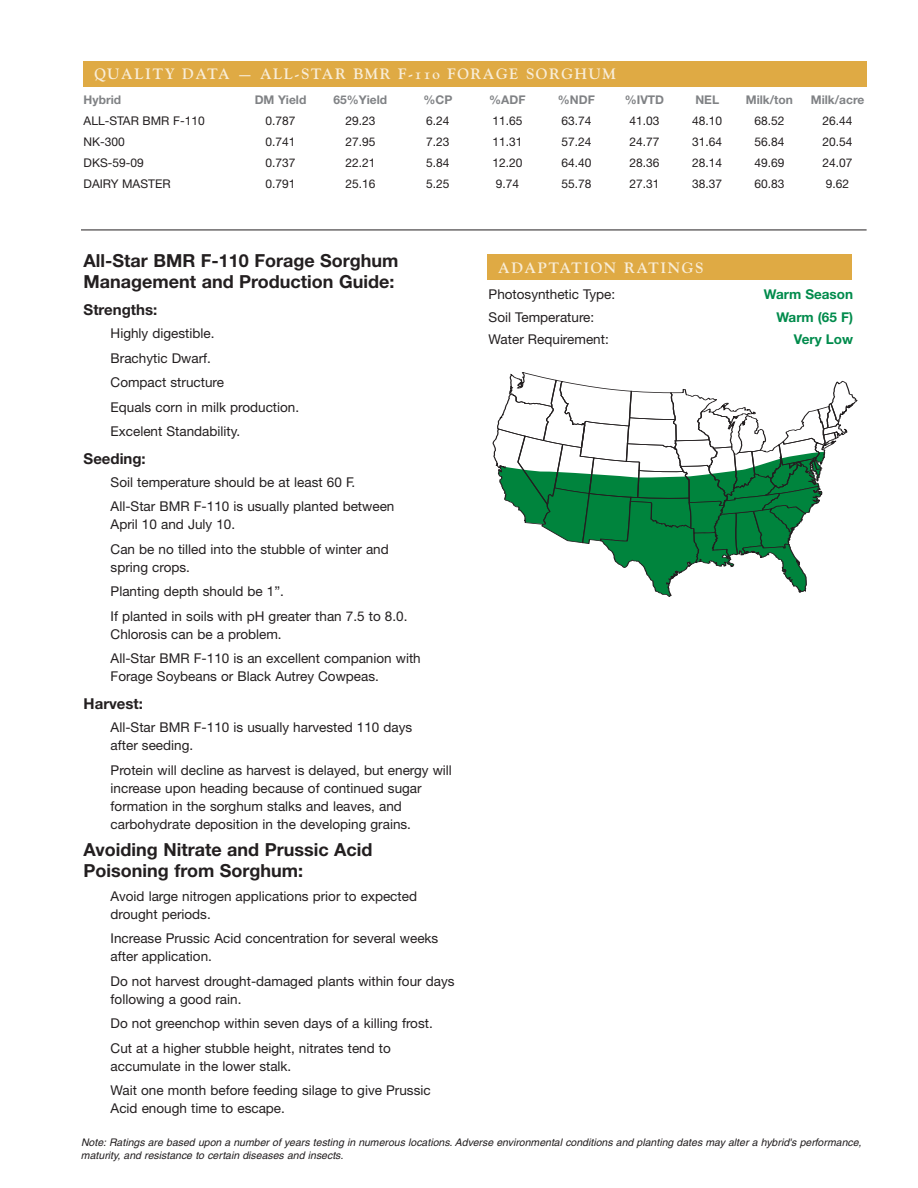
<style>
.page{position:relative;width:918px;height:1188px;background:#fff}
.page>*{position:absolute;margin:0;border:0;box-sizing:border-box;transform-origin:0 0}
.t1{font:700 18px/21px "Helvetica Neue";color:#231f20}
.t2{font:15px "Goudy Bold Os F";letter-spacing:.1em;color:#f8edd8}
.t3{font:700 15px "Helvetica Neue";color:#231f20}
.t4{font:13.5px/24.5px "Helvetica Neue";color:#231f20}
.t5{font:700 13.5px "Helvetica Neue";color:#008b4c}
.t6{font:12px "Helvetica Neue";color:#231f20}
.t7{font:700 12px "Helvetica Neue";color:#808285}
.t8{font:italic 10.5px/12.6px "Helvetica";color:#231f20}
</style>
<div class="page">
<div style="left:84px;top:61px;width:783px;height:25px;background:#dfaa44"></div>
<hr style="left:81px;top:230px;width:786px;height:1px;background:#231f20">
<div style="left:487px;top:254px;width:365px;height:26px;background:#dfaa44"></div>
<svg style="left:493px;top:372px;width:364px;height:225px"></svg>
<p class="t2" style="left:94px;top:68px;width:523px">QUALITY DATA — ALL-STAR BMR F-110 FORAGE SORGHUM</p>
<p class="t7" style="left:84px;top:96px;width:39px">Hybrid</p>
<p class="t7" style="left:255px;top:96px;width:53px">DM Yield</p>
<p class="t7" style="left:334px;top:96px;width:55px">65%Yield</p>
<p class="t7" style="left:423px;top:96px;width:30px">%CP</p>
<p class="t7" style="left:489px;top:96px;width:38px">%ADF</p>
<p class="t7" style="left:558px;top:96px;width:38px">%NDF</p>
<p class="t7" style="left:625px;top:96px;width:41px">%IVTD</p>
<p class="t7" style="left:695px;top:96px;width:25px">NEL</p>
<p class="t7" style="left:746px;top:96px;width:49px">Milk/ton</p>
<p class="t7" style="left:811px;top:96px;width:55px">Milk/acre</p>
<p class="t6" style="left:84px;top:117px;width:123px">ALL-STAR BMR F-110</p>
<p class="t6" style="left:266px;top:117px;width:32px">0.787</p>
<p class="t6" style="left:345px;top:117px;width:32px">29.23</p>
<p class="t6" style="left:426px;top:117px;width:25px">6.24</p>
<p class="t6" style="left:492px;top:117px;width:32px">11.65</p>
<p class="t6" style="left:561px;top:117px;width:32px">63.74</p>
<p class="t6" style="left:629px;top:117px;width:32px">41.03</p>
<p class="t6" style="left:692px;top:117px;width:32px">48.10</p>
<p class="t6" style="left:754px;top:117px;width:32px">68.52</p>
<p class="t6" style="left:823px;top:117px;width:32px">26.44</p>
<p class="t6" style="left:84px;top:138px;width:43px">NK-300</p>
<p class="t6" style="left:266px;top:138px;width:32px">0.741</p>
<p class="t6" style="left:345px;top:138px;width:32px">27.95</p>
<p class="t6" style="left:426px;top:138px;width:25px">7.23</p>
<p class="t6" style="left:492px;top:138px;width:32px">11.31</p>
<p class="t6" style="left:561px;top:138px;width:32px">57.24</p>
<p class="t6" style="left:629px;top:138px;width:32px">24.77</p>
<p class="t6" style="left:692px;top:138px;width:32px">31.64</p>
<p class="t6" style="left:754px;top:138px;width:32px">56.84</p>
<p class="t6" style="left:823px;top:138px;width:32px">20.54</p>
<p class="t6" style="left:84px;top:159px;width:62px">DKS-59-09</p>
<p class="t6" style="left:266px;top:159px;width:32px">0.737</p>
<p class="t6" style="left:345px;top:159px;width:32px">22.21</p>
<p class="t6" style="left:426px;top:159px;width:25px">5.84</p>
<p class="t6" style="left:492px;top:159px;width:32px">12.20</p>
<p class="t6" style="left:561px;top:159px;width:32px">64.40</p>
<p class="t6" style="left:629px;top:159px;width:32px">28.36</p>
<p class="t6" style="left:692px;top:159px;width:32px">28.14</p>
<p class="t6" style="left:754px;top:159px;width:32px">49.69</p>
<p class="t6" style="left:823px;top:159px;width:32px">24.07</p>
<p class="t6" style="left:84px;top:180px;width:88px">DAIRY MASTER</p>
<p class="t6" style="left:266px;top:180px;width:32px">0.791</p>
<p class="t6" style="left:345px;top:180px;width:32px">25.16</p>
<p class="t6" style="left:426px;top:180px;width:25px">5.25</p>
<p class="t6" style="left:496px;top:180px;width:25px">9.74</p>
<p class="t6" style="left:561px;top:180px;width:32px">55.78</p>
<p class="t6" style="left:629px;top:180px;width:32px">27.31</p>
<p class="t6" style="left:692px;top:180px;width:32px">38.37</p>
<p class="t6" style="left:754px;top:180px;width:32px">60.83</p>
<p class="t6" style="left:826px;top:180px;width:25px">9.62</p>
<h1 class="t1" style="left:84px;top:252px;width:317px">All-Star BMR F-110 Forage Sorghum<br>Management and Production Guide:</h1>
<p class="t3" style="left:84px;top:304px;width:75px">Strengths:</p>
<p class="t4" style="left:111px;top:322px;width:190px">Highly digestible.<br>Brachytic Dwarf.<br>Compact structure<br>Equals corn in milk production.<br>Excelent Standability.</p>
<p class="t3" style="left:84px;top:453px;width:64px">Seeding:</p>
<p class="t4" style="left:111px;top:471px;width:285px">Soil temperature should be at least 60 F.<br>All-Star BMR F-110 is usually planted between</p>
<p class="t4" style="left:111px;top:514px;width:280px">April 10 and July 10.<br>Can be no tilled into the stubble of winter and</p>
<p class="t4" style="left:111px;top:556px;width:298px">spring crops.<br>Planting depth should be 1”.<br>If planted in soils with pH greater than 7.5 to 8.0.</p>
<p class="t4" style="left:111px;top:623px;width:312px">Chlorosis can be a problem.<br>All-Star BMR F-110 is an excellent companion with</p>
<p class="t4" style="left:111px;top:666px;width:270px">Forage Soybeans or Black Autrey Cowpeas.</p>
<p class="t3" style="left:84px;top:698px;width:61px">Harvest:</p>
<p class="t4" style="left:111px;top:720px;width:303px;line-height:18px">All-Star BMR F-110 is usually harvested 110 days after seeding.</p>
<p class="t4" style="left:111px;top:762px;width:343px;line-height:18px">Protein will decline as harvest is delayed, but energy will increase upon heading because of continued sugar formation in the sorghum stalks and leaves, and carbohydrate deposition in the developing grains.</p>
<h1 class="t1" style="left:84px;top:841px;width:290px">Avoiding Nitrate and Prussic Acid<br>Poisoning from Sorghum:</h1>
<p class="t4" style="left:111px;top:888px;width:308px;line-height:18px">Avoid large nitrogen applications prior to expected drought periods.</p>
<p class="t4" style="left:111px;top:931px;width:329px;line-height:18px">Increase Prussic Acid concentration for several weeks after application.</p>
<p class="t4" style="left:111px;top:973px;width:345px;line-height:18px">Do not harvest drought-damaged plants within four days following a good rain.</p>
<p class="t4" style="left:111px;top:1012px;width:324px">Do not greenchop within seven days of a killing frost.<br>Cut at a higher stubble height, nitrates tend to</p>
<p class="t4" style="left:111px;top:1055px;width:322px">accumulate in the lower stalk.<br>Wait one month before feeding silage to give Prussic</p>
<p class="t4" style="left:111px;top:1097px;width:176px">Acid enough time to escape.</p>
<p class="t2" style="left:498px;top:262px;width:207px">ADAPTATION RATINGS</p>
<p class="t4" style="left:489px;top:283px;width:128px">Photosynthetic Type:</p>
<p class="t5" style="left:764px;top:290px;width:91px">Warm Season</p>
<p class="t4" style="left:489px;top:306px;width:107px">Soil Temperature:</p>
<p class="t5" style="left:776px;top:312px;width:78px">Warm (65 F)</p>
<p class="t4" style="left:489px;top:328px;width:122px">Water Requirement:</p>
<p class="t5" style="left:794px;top:335px;width:61px">Very Low</p>
<p class="t8" style="left:81px;top:1137px;width:782px">Note: Ratings are based upon a number of years testing in numerous locations. Adverse environmental conditions and planting dates may alter a hybrid's performance, maturity, and resistance to certain diseases and insects.</p>
</div>
